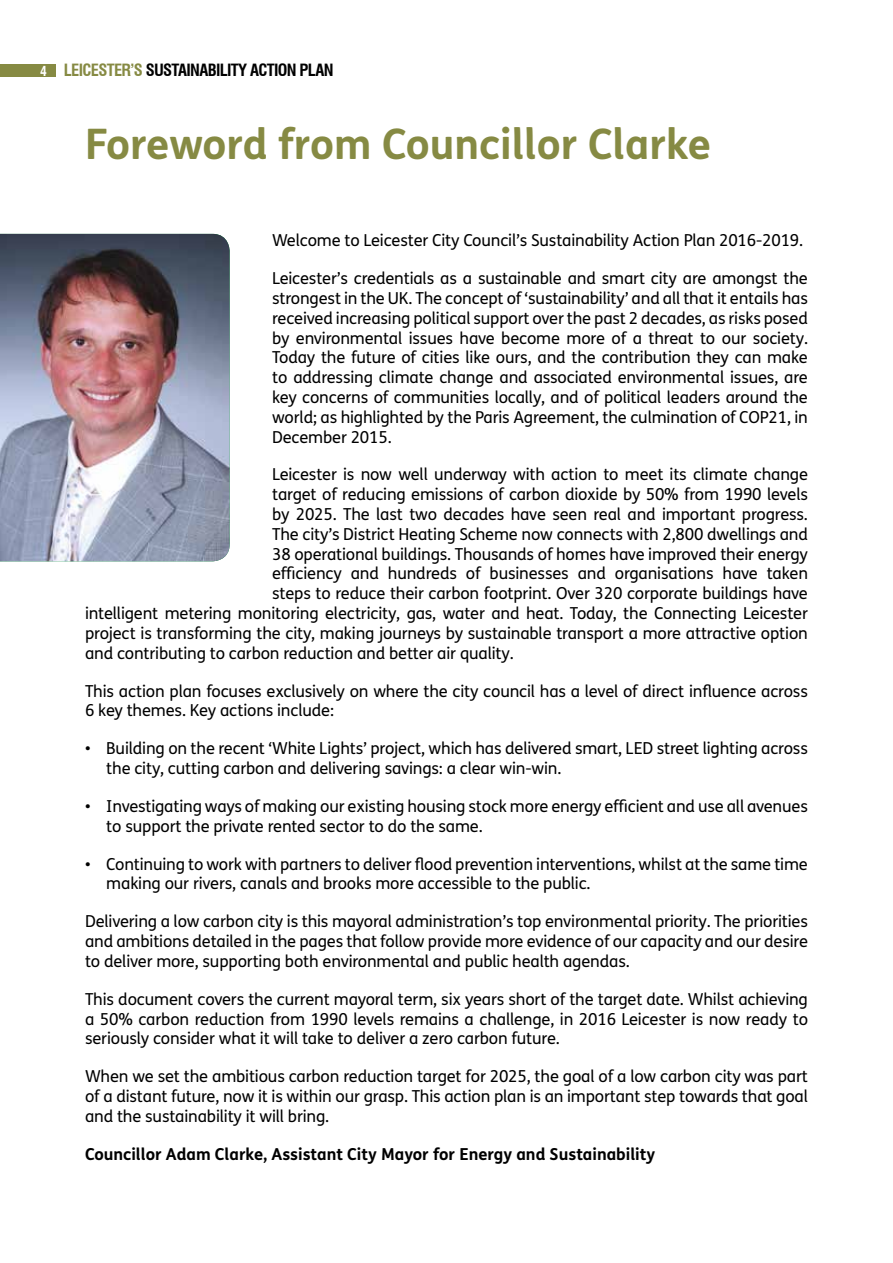
<style>
.page{position:relative;width:893px;height:1263px;background:#fff}
.page>*{position:absolute;margin:0;border:0;box-sizing:border-box;transform-origin:0 0}
.t1{font:700 42px "FS Me";color:#868a43}
.t2{font:16.5px/19.8px "FS Me";letter-spacing:-.01em;color:#000;text-align:justify}
.t3{font:700 16.5px "FS Me";color:#000}
.t4{font:700 condensed 16.5px "Swiss 721 BT";letter-spacing:-.04em;color:#000}
.s1{font-size:13.5px;color:#fff}
.s2{color:#868a43}
</style>
<div class="page">
<div style="left:0;top:64px;width:55px;height:13px;background:#868a43"></div>
<img style="left:0;top:234px;width:230px;height:327px">
<p class="t4" style="left:40px;top:60px;width:295px"><span class="s1">4</span> <span class="s2">LEICESTER’S</span> SUSTAINABILITY ACTION PLAN</p>
<h1 class="t1" style="left:85px;top:112px;width:628px">Foreword from Councillor Clarke</h1>
<p class="t2" style="left:272px;top:230px;width:532px">Welcome to Leicester City Council’s Sustainability Action Plan 2016-2019.</p>
<p class="t2" style="left:272px;top:268px;width:537px">Leicester’s credentials as a sustainable and smart city are amongst the strongest in the UK. The concept of ‘sustainability’ and all that it entails has received increasing political support over the past 2 decades, as risks posed by environmental issues have become more of a threat to our society.<br>Today the future of cities like ours, and the contribution they can make to addressing climate change and associated environmental issues, are key concerns of communities locally, and of political leaders around the world; as highlighted by the Paris Agreement, the culmination of COP21, in December 2015.</p>
<p class="t2" style="left:272px;top:464px;width:537px">Leicester is now well underway with action to meet its climate change</p>
<p class="t2" style="left:272px;top:484px;width:537px">target of reducing emissions of carbon dioxide by 50% from 1990 levels</p>
<p class="t2" style="left:272px;top:504px;width:537px">by 2025. The last two decades have seen real and important progress.</p>
<p class="t2" style="left:272px;top:524px;width:537px">The city’s District Heating Scheme now connects with 2,800 dwellings and</p>
<p class="t2" style="left:272px;top:544px;width:537px">38 operational buildings. Thousands of homes have improved their energy</p>
<p class="t2" style="left:272px;top:563px;width:537px">efficiency and hundreds of businesses and organisations have taken</p>
<p class="t2" style="left:272px;top:583px;width:537px">steps to reduce their carbon footprint. Over 320 corporate buildings have</p>
<p class="t2" style="left:85px;top:603px;width:724px">intelligent metering monitoring electricity, gas, water and heat. Today, the Connecting Leicester</p>
<p class="t2" style="left:85px;top:623px;width:724px">project is transforming the city, making journeys by sustainable transport a more attractive option</p>
<p class="t2" style="left:85px;top:643px;width:430px">and contributing to carbon reduction and better air quality.</p>
<p class="t2" style="left:85px;top:680px;width:724px">This action plan focuses exclusively on where the city council has a level of direct influence across<br>6 key themes. Key actions include:</p>
<p class="t2" style="left:106px;top:738px;width:703px;text-indent:-21px">• Building on the recent ‘White Lights’ project, which has delivered smart, LED street lighting across the city, cutting carbon and delivering savings: a clear win-win.</p>
<p class="t2" style="left:106px;top:796px;width:703px;text-indent:-21px">• Investigating ways of making our existing housing stock more energy efficient and use all avenues to support the private rented sector to do the same.</p>
<p class="t2" style="left:106px;top:853px;width:703px;text-indent:-21px">• Continuing to work with partners to deliver flood prevention interventions, whilst at the same time making our rivers, canals and brooks more accessible to the public.</p>
<p class="t2" style="left:85px;top:911px;width:724px">Delivering a low carbon city is this mayoral administration’s top environmental priority. The priorities and ambitions detailed in the pages that follow provide more evidence of our capacity and our desire to deliver more, supporting both environmental and public health agendas.</p>
<p class="t2" style="left:85px;top:989px;width:724px">This document covers the current mayoral term, six years short of the target date. Whilst achieving a 50% carbon reduction from 1990 levels remains a challenge, in 2016 Leicester is now ready to seriously consider what it will take to deliver a zero carbon future.</p>
<p class="t2" style="left:85px;top:1066px;width:724px">When we set the ambitious carbon reduction target for 2025, the goal of a low carbon city was part of a distant future, now it is within our grasp. This action plan is an important step towards that goal and the sustainability it will bring.</p>
<p class="t3" style="left:85px;top:1141px;width:572px">Councillor Adam Clarke, Assistant City Mayor for Energy and Sustainability</p>
</div>
